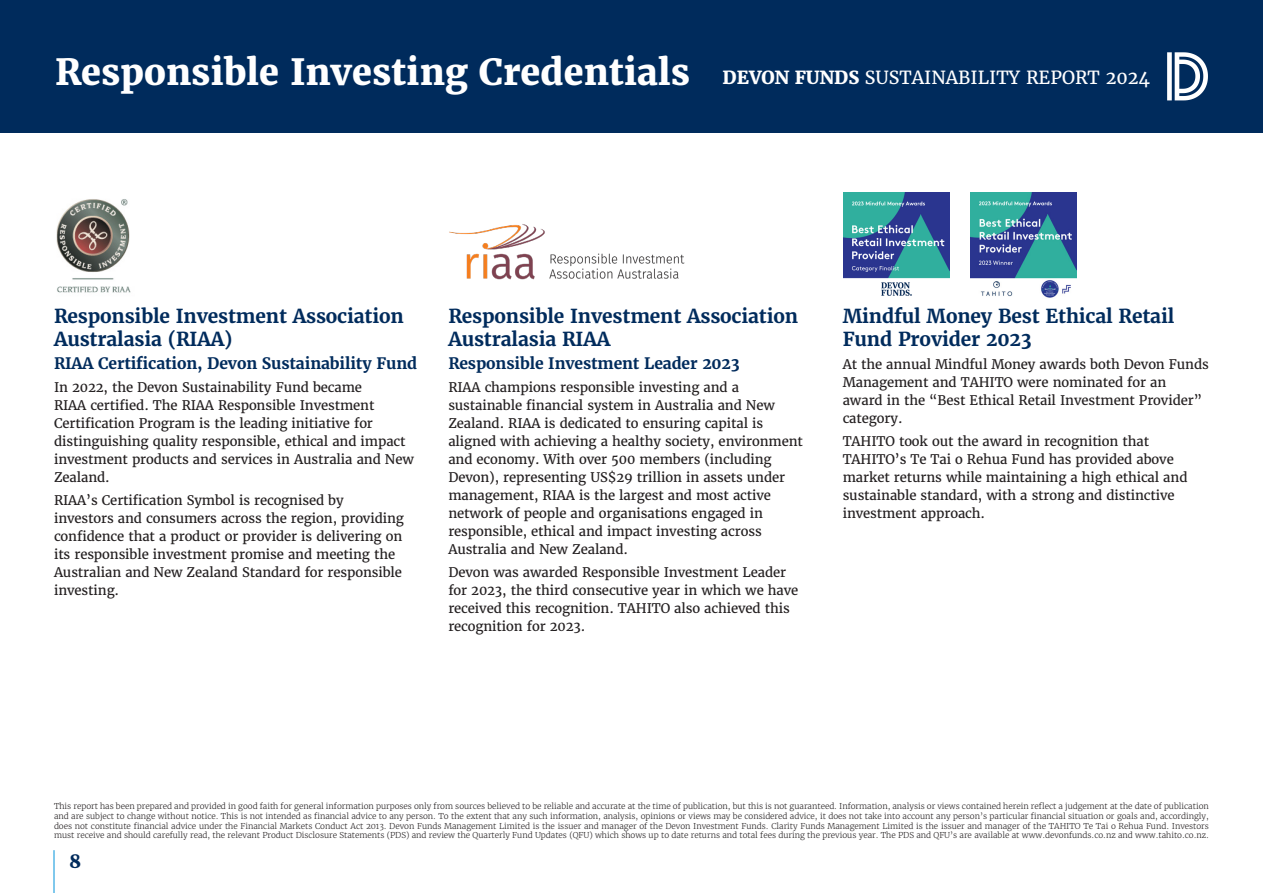
<style>
.page{position:relative;width:1263px;height:893px;background:#fff}
.page>*{position:absolute;margin:0;border:0;box-sizing:border-box;transform-origin:0 0}
.t1{font:800 36px "Merriweather";color:#fff}
.Blue_Sub_Heading_1{font:700 19.2px/23.1px "Merriweather";letter-spacing:-.01em;color:#002b5c}
.t2{font:18px "Merriweather";color:#fff}
.t3{font:800 18px "Merriweather";color:#002b5c}
.Blue_Sub_Heading_1-2{font:700 15.75px "Merriweather";letter-spacing:-.01em;color:#002b5c}
.t4{font:13.2px/18px "Merriweather";letter-spacing:-.01em;color:#231f20}
.t5{font:300 8.1px/9.8px "Merriweather";letter-spacing:-.005em;color:#231f20;text-align:justify}
.s1{font-weight:800}
</style>
<div class="page">
<div style="left:0;top:0;width:1263px;height:132px;background:#002b5c"></div>
<svg style="left:1167px;top:52px;width:41px;height:48px"></svg>
<hr style="left:53px;top:850px;width:2px;height:43px;background:#56b7e7">
<img style="left:56px;top:199px;width:75px;height:94px">
<img style="left:449px;top:224px;width:236px;height:56px">
<img style="left:843px;top:193px;width:107px;height:103px">
<img style="left:970px;top:192px;width:106px;height:106px">
<p class="t1" style="left:55px;top:49px;width:636px">Responsible Investing Credentials</p>
<h3 class="t2" style="left:723px;top:66px;width:429px"><span class="s1">DEVON FUNDS</span> SUSTAINABILITY REPORT 2024</h3>
<p class="Blue_Sub_Heading_1" style="left:54px;top:304px;width:351px">Responsible Investment Association<br>Australasia (RIAA)</p>
<p class="Blue_Sub_Heading_1-2" style="left:54px;top:353px;width:365px">RIAA Certification, Devon Sustainability Fund</p>
<p class="t4" style="left:54px;top:378px;width:361px">In 2022, the Devon Sustainability Fund became<br>RIAA certified. The RIAA Responsible Investment Certification Program is the leading initiative for distinguishing quality responsible, ethical and impact investment products and services in Australia and New Zealand.</p>
<p class="t4" style="left:54px;top:491px;width:351px">RIAA’s Certification Symbol is recognised by investors and consumers across the region, providing confidence that a product or provider is delivering on its responsible investment promise and meeting the Australian and New Zealand Standard for responsible investing.</p>
<p class="Blue_Sub_Heading_1" style="left:448px;top:304px;width:351px">Responsible Investment Association<br>Australasia RIAA</p>
<p class="Blue_Sub_Heading_1-2" style="left:448px;top:353px;width:293px">Responsible Investment Leader 2023</p>
<p class="t4" style="left:448px;top:378px;width:356px">RIAA champions responsible investing and a sustainable financial system in Australia and New Zealand. RIAA is dedicated to ensuring capital is aligned with achieving a healthy society, environment and economy. With over 500 members (including Devon), representing US$29 trillion in assets under management, RIAA is the largest and most active network of people and organisations engaged in responsible, ethical and impact investing across Australia and New Zealand.</p>
<p class="t4" style="left:448px;top:563px;width:352px">Devon was awarded Responsible Investment Leader for 2023, the third consecutive year in which we have received this recognition. TAHITO also achieved this recognition for 2023.</p>
<p class="Blue_Sub_Heading_1" style="left:843px;top:304px;width:333px">Mindful Money Best Ethical Retail<br>Fund Provider 2023</p>
<p class="t4" style="left:843px;top:355px;width:368px">At the annual Mindful Money awards both Devon Funds Management and TAHITO were nominated for an award in the “Best Ethical Retail Investment Provider” category.</p>
<p class="t4" style="left:843px;top:432px;width:346px">TAHITO took out the award in recognition that TAHITO’s Te Tai o Rehua Fund has provided above market returns while maintaining a high ethical and sustainable standard, with a strong and distinctive investment approach.</p>
<p class="t5" style="left:54px;top:801px;width:1156px">This report has been prepared and provided in good faith for general information purposes only from sources believed to be reliable and accurate at the time of publication, but this is not guaranteed. Information, analysis or views contained herein reflect a judgement at the date of publication and are subject to change without notice. This is not intended as financial advice to any person. To the extent that any such information, analysis, opinions or views may be considered advice, it does not take into account any person’s particular financial situation or goals and, accordingly, does not constitute financial advice under the Financial Markets Conduct Act 2013. Devon Funds Management Limited is the issuer and manager of the Devon Investment Funds. Clarity Funds Management Limited is the issuer and manager of the TAHITO Te Tai o Rehua Fund. Investors must receive and should carefully read, the relevant Product Disclosure Statements (PDS) and review the Quarterly Fund Updates (QFU) which shows up to date returns and total fees during the previous year. The PDS and QFU’s are available at www.devonfunds.co.nz and www.tahito.co.nz.</p>
<h3 class="t3" style="left:69px;top:850px;width:14px">8</h3>
</div>
